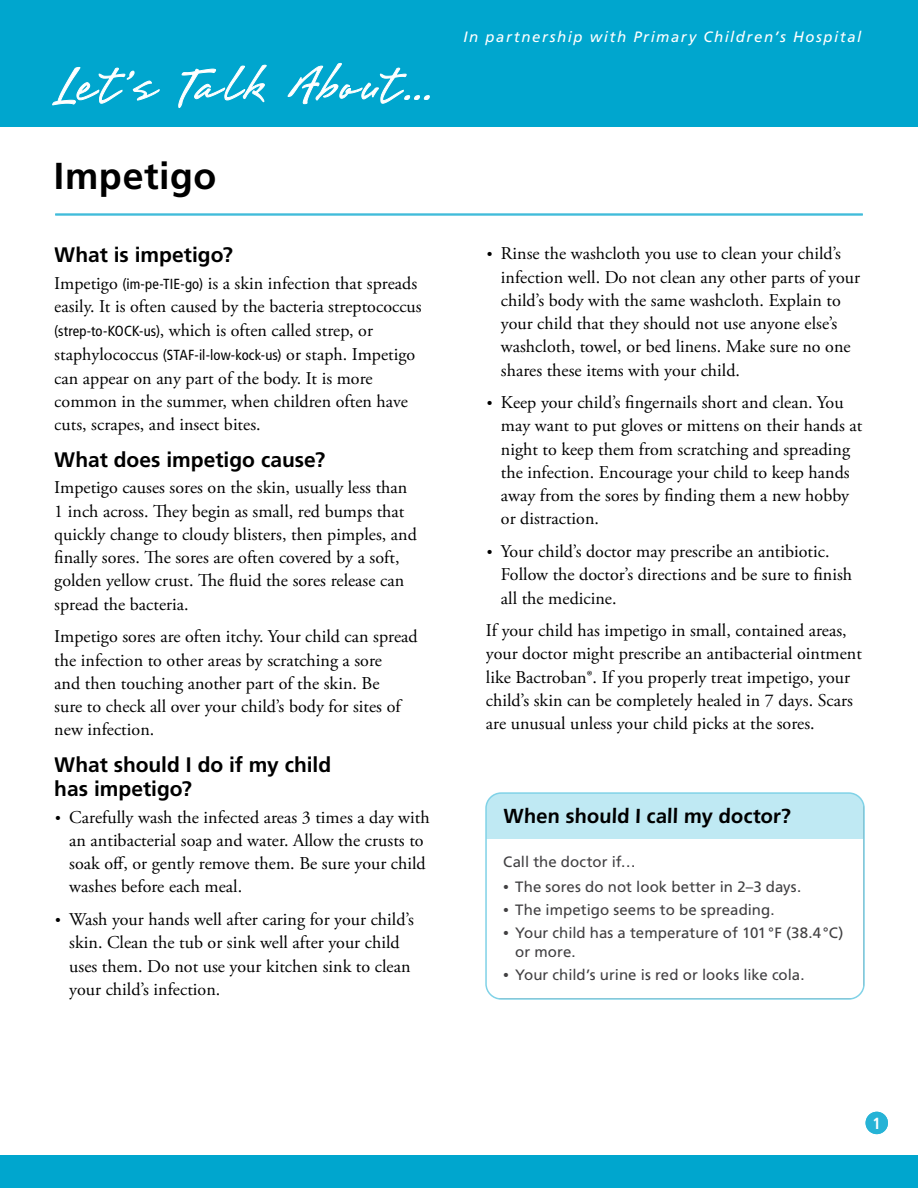
<style>
.page{position:relative;width:918px;height:1188px;background:#fff}
.page>*{position:absolute;margin:0;border:0;box-sizing:border-box;transform-origin:0 0}
.Title__h1{font:700 37.5px "Frutiger LT Std";letter-spacing:.015em;color:#000}
.Level_1__h2{font:700 21px/24px "Frutiger LT Std";color:#000}
.t1{font:700 20.25px "Frutiger LT Std";color:#000}
.Main__p{font:18px/23.2px "Adobe Garamond Pro";color:#000}
.t2{font:700 condensed 16.2px "Frutiger LT Std";color:#fff}
.t3{font:15px/18.8px "Frutiger LT Std";letter-spacing:.005em;color:#414042}
.t4{font:italic 15px "Frutiger LT Std";letter-spacing:.105em;color:#fff}
.s1{font-family:"Frutiger LT Std";font-stretch:condensed;font-size:14.7px}
.s2{font-size:15px}
.s3{font-family:"Adobe Garamond Pro"}
</style>
<div class="page">
<div style="left:0;top:1156px;width:918px;height:32px;background:#00a6ce"></div>
<div style="left:866px;top:1112px;width:22px;height:22px;background:#26b3d6;border-radius:50%"></div>
<div style="left:0;top:0;width:918px;height:127px;background:#00a6ce"></div>
<svg style="left:52px;top:63px;width:378px;height:45px"></svg>
<hr style="left:55px;top:214px;width:808px;height:1px;background:#40bcda">
<div style="left:486px;top:793px;width:378px;height:45px;background:#bfe9f3"></div>
<hr style="left:863px;top:793px;width:1px;height:45px;background:#939598">
<hr style="left:863px;top:838px;width:1px;height:160px;background:#939598">
<hr style="left:486px;top:998px;width:378px;height:1px;background:#939598">
<div style="left:485px;top:792px;width:380px;height:208px;border:2px solid #80d2e7;border-radius:15px"></div>
<p class="t4" style="left:463px;top:28px;width:399px">In partnership with Primary Children’s Hospital</p>
<p class="Title__h1" style="left:54px;top:154px;width:164px">Impetigo</p>
<p class="Level_1__h2" style="left:54px;top:243px;width:180px">What is impetigo?</p>
<p class="Main__p" style="left:54px;top:272px;width:369px">Impetigo <span class="s1">(im-pe-TIE-go)</span> is a skin infection that spreads easily. It is often caused by the bacteria streptococcus <span class="s1">(strep-to-KOCK-us)</span>, which is often called strep, or staphylococcus <span class="s1">(STAF-il-low-kock-us)</span> or staph. Impetigo can appear on any part of the body. It is more common in the summer, when children often have cuts, scrapes, and insect bites.</p>
<p class="Level_1__h2" style="left:54px;top:448px;width:272px">What does impetigo cause?</p>
<p class="Main__p" style="left:54px;top:477px;width:364px">Impetigo causes sores on the skin, usually less than 1 inch across. They begin as small, red bumps that quickly change to cloudy blisters, then pimples, and finally sores. The sores are often covered by a soft, golden yellow crust. The fluid the sores release can spread the bacteria.</p>
<p class="Main__p" style="left:54px;top:626px;width:365px">Impetigo sores are often itchy. Your child can spread the infection to other areas by scratching a sore<br>and then touching another part of the skin. Be<br>sure to check all over your child’s body for sites of new infection.</p>
<p class="Level_1__h2" style="left:54px;top:753px;width:279px">What should I do if my child has impetigo?</p>
<p class="Main__p" style="left:69px;top:806px;width:362px;text-indent:-14px"><span class="s2">•</span> Carefully wash the infected areas 3 times a day with an antibacterial soap and water. Allow the crusts to soak off, or gently remove them. Be sure your child washes before each meal.</p>
<p class="Main__p" style="left:69px;top:908px;width:346px;text-indent:-14px"><span class="s2">•</span> Wash your hands well after caring for your child’s skin. Clean the tub or sink well after your child uses them. Do not use your kitchen sink to clean your child’s infection.</p>
<p class="Main__p" style="left:501px;top:243px;width:361px;text-indent:-14px"><span class="s2">•</span> Rinse the washcloth you use to clean your child’s infection well. Do not clean any other parts of your child’s body with the same washcloth. Explain to your child that they should not use anyone else’s washcloth, towel, or bed linens. Make sure no one shares these items with your child.</p>
<p class="Main__p" style="left:501px;top:391px;width:363px;text-indent:-14px"><span class="s2">•</span> Keep your child’s fingernails short and clean. You may want to put gloves or mittens on their hands at night to keep them from scratching and spreading the infection. Encourage your child to keep hands away from the sores by finding them a new hobby or distraction.</p>
<p class="Main__p" style="left:501px;top:540px;width:353px;text-indent:-14px"><span class="s2">•</span> Your child’s doctor may prescribe an antibiotic.<br>Follow the doctor’s directions and be sure to finish all the medicine.</p>
<p class="Main__p" style="left:486px;top:619px;width:378px">If your child has impetigo in small, contained areas, your doctor might prescribe an antibacterial ointment like Bactroban®. If you properly treat impetigo, your child’s skin can be completely healed in 7 days. Scars are unusual unless your child picks at the sores.</p>
<p class="t1" style="left:503px;top:804px;width:290px">When should I call my doctor?</p>
<p class="t3" style="left:503px;top:853px;width:134px">Call the doctor if…</p>
<p class="t3" style="left:503px;top:877px;width:299px"><span class="s3">•</span> The sores do not look better in 2–3 days.</p>
<p class="t3" style="left:503px;top:901px;width:273px"><span class="s3">•</span> The impetigo seems to be spreading.</p>
<p class="t3" style="left:515px;top:924px;width:330px;text-indent:-12px"><span class="s3">•</span> Your child has a temperature of 101°F (38.4°C) or more.</p>
<p class="t3" style="left:503px;top:966px;width:303px"><span class="s3">•</span> Your child’s urine is red or looks like cola.</p>
<p class="t2" style="left:873px;top:1113px;width:10px">1</p>
</div>
